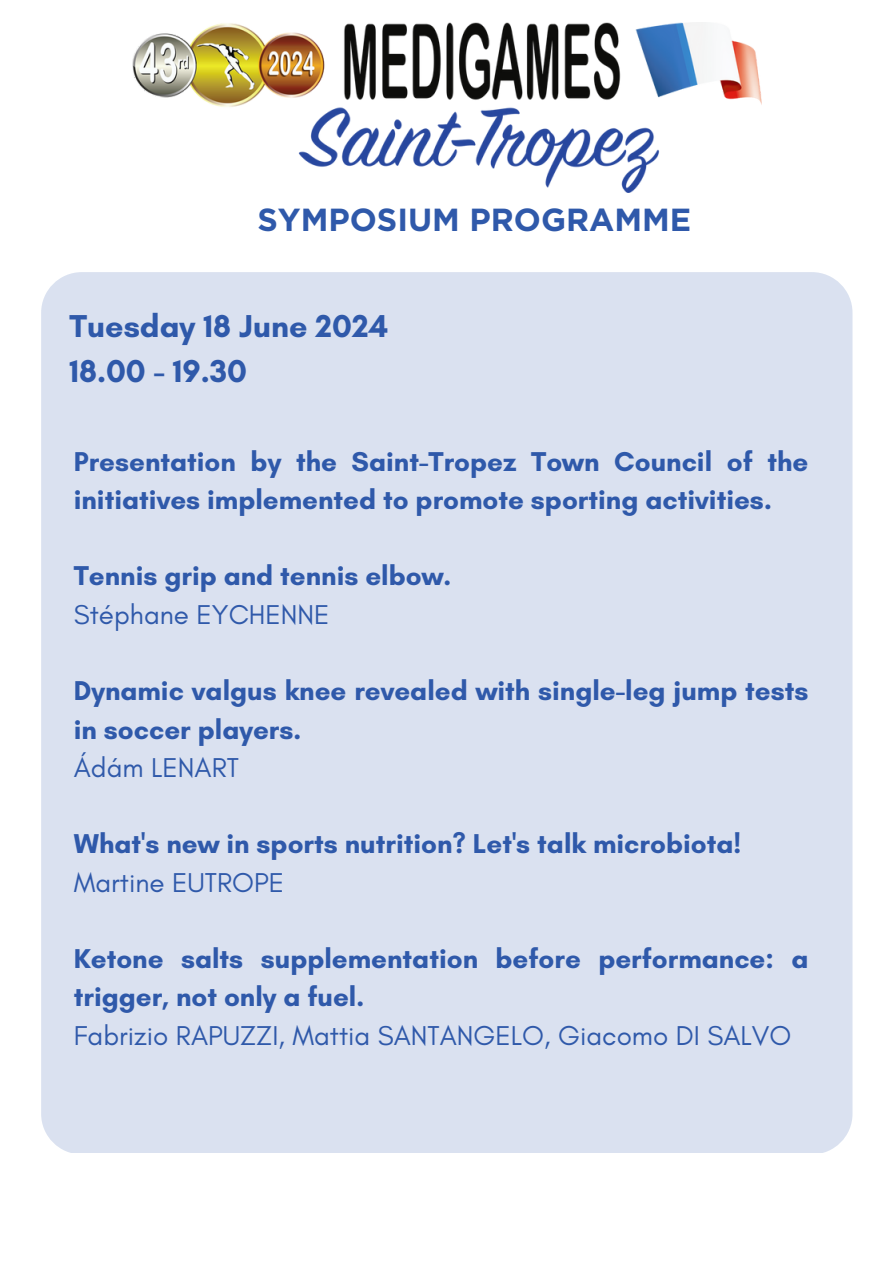
<style>
.page{position:relative;width:894px;height:1264px;background:#fff}
.page>*{position:absolute;margin:0;border:0;box-sizing:border-box;transform-origin:0 0}
.t1{font:700 32.25px/45px "Glacial Indifference";color:#2f59aa}
.t2{font:700 31.95px "Gotham";color:#2f59aa}
.t3{font:700 27.75px/38.2px "Glacial Indifference";color:#2f59aa}
.t4{font:27.75px "Glacial Indifference";color:#2f59aa}
</style>
<div class="page">
<img style="left:132px;top:22px;width:629px;height:170px">
<div style="left:41px;top:272px;width:811px;height:880px;background:#dae1f0;border-radius:41px"></div>
<h1 class="t2" style="left:257px;top:200px;width:435px">SYMPOSIUM PROGRAMME</h1>
<h2 class="t1" style="left:69px;top:303px;width:320px">Tuesday 18 June 2024<br>18.00 - 19.30</h2>
<h3 class="t3" style="left:74px;top:442px;width:736px">Presentation by the Saint-Tropez Town Council of the initiatives implemented to promote sporting activities.</h3>
<p class="t3" style="left:74px;top:556px;width:379px">Tennis grip and tennis elbow.</p>
<p class="t4" style="left:74px;top:597px;width:257px">Stéphane EYCHENNE</p>
<p class="t3" style="left:74px;top:671px;width:736px">Dynamic valgus knee revealed with single-leg jump tests in soccer players.</p>
<p class="t4" style="left:74px;top:750px;width:167px">Ádám LENART</p>
<p class="t3" style="left:74px;top:824px;width:668px">What's new in sports nutrition? Let's talk microbiota!</p>
<p class="t4" style="left:74px;top:865px;width:212px">Martine EUTROPE</p>
<p class="t3" style="left:74px;top:939px;width:736px">Ketone salts supplementation before performance: a trigger, not only a fuel.</p>
<p class="t4" style="left:74px;top:1018px;width:719px">Fabrizio RAPUZZI, Mattia SANTANGELO, Giacomo DI SALVO</p>
</div>
